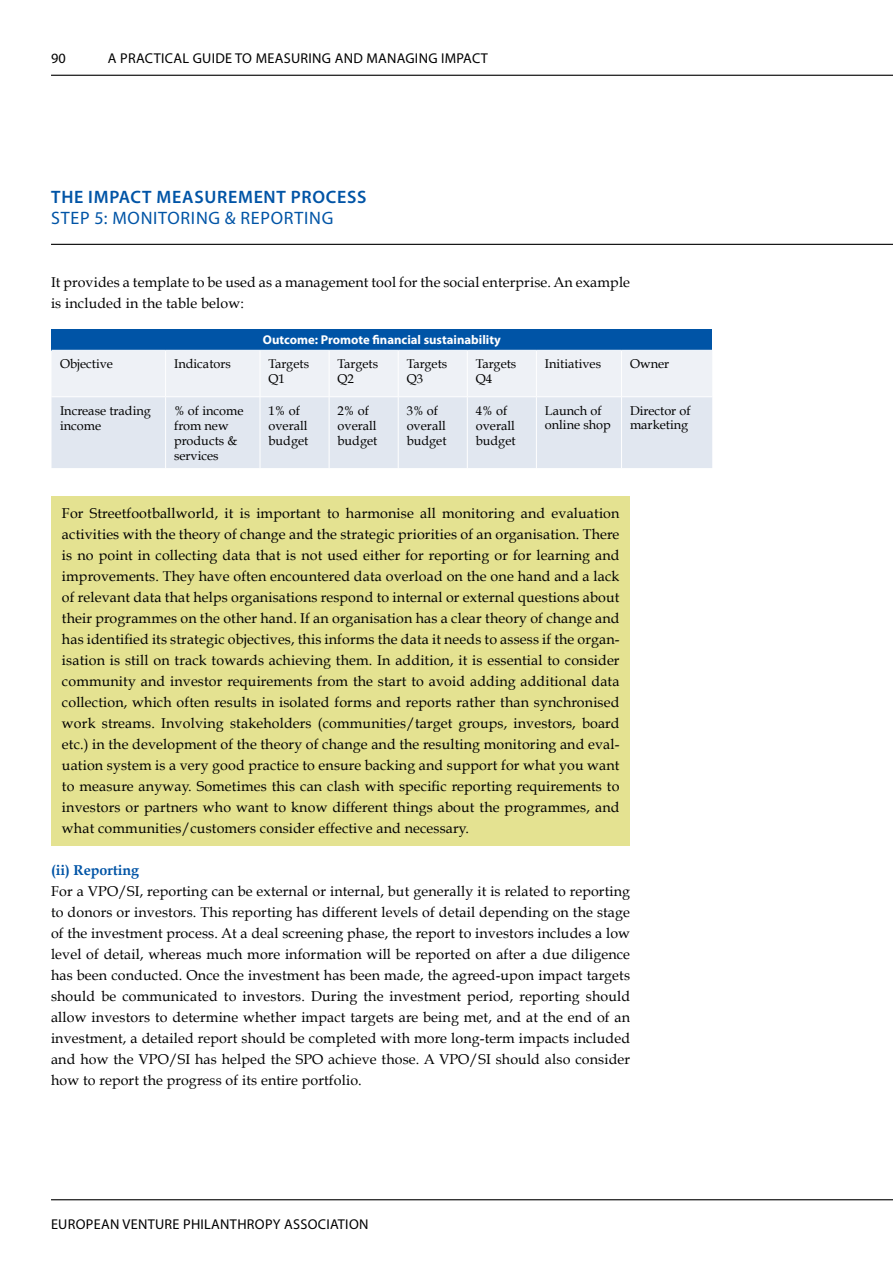
<style>
.page{position:relative;width:893px;height:1263px;background:#fff}
.page>*{position:absolute;margin:0;border:0;box-sizing:border-box;transform-origin:0 0}
.t1{font:600 18px "Myriad Pro";letter-spacing:.04em;color:#0054a6}
.t2{font:18px "Myriad Pro";letter-spacing:.04em;color:#0054a6}
.t3{font:14.25px/21px "Book Antiqua";letter-spacing:.01em;color:#000;text-align:justify}
.t4{font:14.25px "Myriad Pro";letter-spacing:.02em;color:#000}
.t5{font:700 14.25px "Book Antiqua";color:#0054a6}
.t6{font:12.75px/15px "Book Antiqua";color:#000}
.t7{font:700 12.75px "Myriad Pro";color:#fff}
</style>
<div class="page">
<hr style="left:51px;top:244px;width:842px;height:1px;background:#000">
<hr style="left:51px;top:1199px;width:842px;height:1px;background:#000">
<hr style="left:51px;top:75px;width:842px;height:1px;background:#000">
<div style="left:51px;top:497px;width:579px;height:349px;background:#e4e291"></div>
<div style="left:52px;top:329px;width:660px;height:21px;background:#0054a6"></div>
<div style="left:52px;top:351px;width:660px;height:45px;background:#eef1f6"></div>
<div style="left:52px;top:397px;width:660px;height:71px;background:#e1e7f0"></div>
<hr style="left:165px;top:351px;width:1px;height:45px;background:#fff">
<hr style="left:260px;top:351px;width:1px;height:45px;background:#fff">
<hr style="left:329px;top:351px;width:1px;height:45px;background:#fff">
<hr style="left:398px;top:351px;width:1px;height:45px;background:#fff">
<hr style="left:467px;top:351px;width:1px;height:45px;background:#fff">
<hr style="left:536px;top:351px;width:1px;height:45px;background:#fff">
<hr style="left:621px;top:351px;width:1px;height:45px;background:#fff">
<hr style="left:165px;top:397px;width:1px;height:71px;background:#fff">
<hr style="left:260px;top:397px;width:1px;height:71px;background:#fff">
<hr style="left:329px;top:397px;width:1px;height:71px;background:#fff">
<hr style="left:398px;top:397px;width:1px;height:71px;background:#fff">
<hr style="left:467px;top:397px;width:1px;height:71px;background:#fff">
<hr style="left:536px;top:397px;width:1px;height:71px;background:#fff">
<hr style="left:621px;top:397px;width:1px;height:71px;background:#fff">
<p class="t4" style="left:51px;top:49px;width:16px">90</p>
<p class="t4" style="left:108px;top:49px;width:382px">A PRACTICAL GUIDE TO MEASURING AND MANAGING IMPACT</p>
<p class="t1" style="left:51px;top:185px;width:317px">THE IMPACT MEASUREMENT PROCESS</p>
<p class="t2" style="left:51px;top:206px;width:284px">STEP 5: MONITORING &amp; REPORTING</p>
<p class="t3" style="left:51px;top:271px;width:581px">It provides a template to be used as a management tool for the social enterprise. An example is included in the table below:</p>
<p class="t7" style="left:263px;top:332px;width:239px">Outcome: Promote financial sustainability</p>
<p class="t6" style="left:60px;top:356px;width:55px">Objective</p>
<p class="t6" style="left:174px;top:356px;width:58px">Indicators</p>
<p class="t6" style="left:268px;top:356px;width:42px">Targets<br>Q1</p>
<p class="t6" style="left:338px;top:356px;width:42px">Targets<br>Q2</p>
<p class="t6" style="left:407px;top:356px;width:42px">Targets<br>Q3</p>
<p class="t6" style="left:476px;top:356px;width:42px">Targets<br>Q4</p>
<p class="t6" style="left:545px;top:356px;width:58px">Initiatives</p>
<p class="t6" style="left:630px;top:356px;width:41px">Owner</p>
<p class="t6" style="left:60px;top:403px;width:92px">Increase trading income</p>
<p class="t6" style="left:174px;top:403px;width:71px">% of income from new products &amp; services</p>
<p class="t6" style="left:268px;top:403px;width:41px">1% of overall budget</p>
<p class="t6" style="left:338px;top:403px;width:41px">2% of overall budget</p>
<p class="t6" style="left:407px;top:403px;width:41px">3% of overall budget</p>
<p class="t6" style="left:476px;top:403px;width:41px">4% of overall budget</p>
<p class="t6" style="left:545px;top:403px;width:67px">Launch of online shop</p>
<p class="t6" style="left:630px;top:403px;width:62px">Director of marketing</p>
<p class="t3" style="left:62px;top:502px;width:559px">For Streetfootballworld, it is important to harmonise all monitoring and evaluation activities with the theory of change and the strategic priorities of an organisation. There is no point in collecting data that is not used either for reporting or for learning and improvements. They have often encountered data overload on the one hand and a lack of relevant data that helps organisations respond to internal or external questions about their programmes on the other hand. If an organisation has a clear theory of change and has identified its strategic objectives, this informs the data it needs to assess if the organ&shy;isation is still on track towards achieving them. In addition, it is essential to consider community and investor requirements from the start to avoid adding additional data collection, which often results in isolated forms and reports rather than synchronised work streams. Involving stakeholders (communities/target groups, investors, board etc.) in the development of the theory of change and the resulting monitoring and eval&shy;uation system is a very good practice to ensure backing and support for what you want to measure anyway. Sometimes this can clash with specific reporting requirements to investors or partners who want to know different things about the programmes, and what communities/customers consider effective and necessary.</p>
<p class="t5" style="left:51px;top:861px;width:90px">(ii) Reporting</p>
<p class="t3" style="left:51px;top:880px;width:581px">For a VPO/SI, reporting can be external or internal, but generally it is related to reporting to donors or investors. This reporting has different levels of detail depending on the stage of the investment process. At a deal screening phase, the report to investors includes a low level of detail, whereas much more information will be reported on after a due diligence has been conducted. Once the investment has been made, the agreed-upon impact targets should be communicated to investors. During the investment period, reporting should allow investors to determine whether impact targets are being met, and at the end of an investment, a detailed report should be completed with more long-term impacts included and how the VPO/SI has helped the SPO achieve those. A VPO/SI should also consider how to report the progress of its entire portfolio.</p>
<p class="t4" style="left:51px;top:1215px;width:319px">EUROPEAN VENTURE PHILANTHROPY ASSOCIATION</p>
</div>
